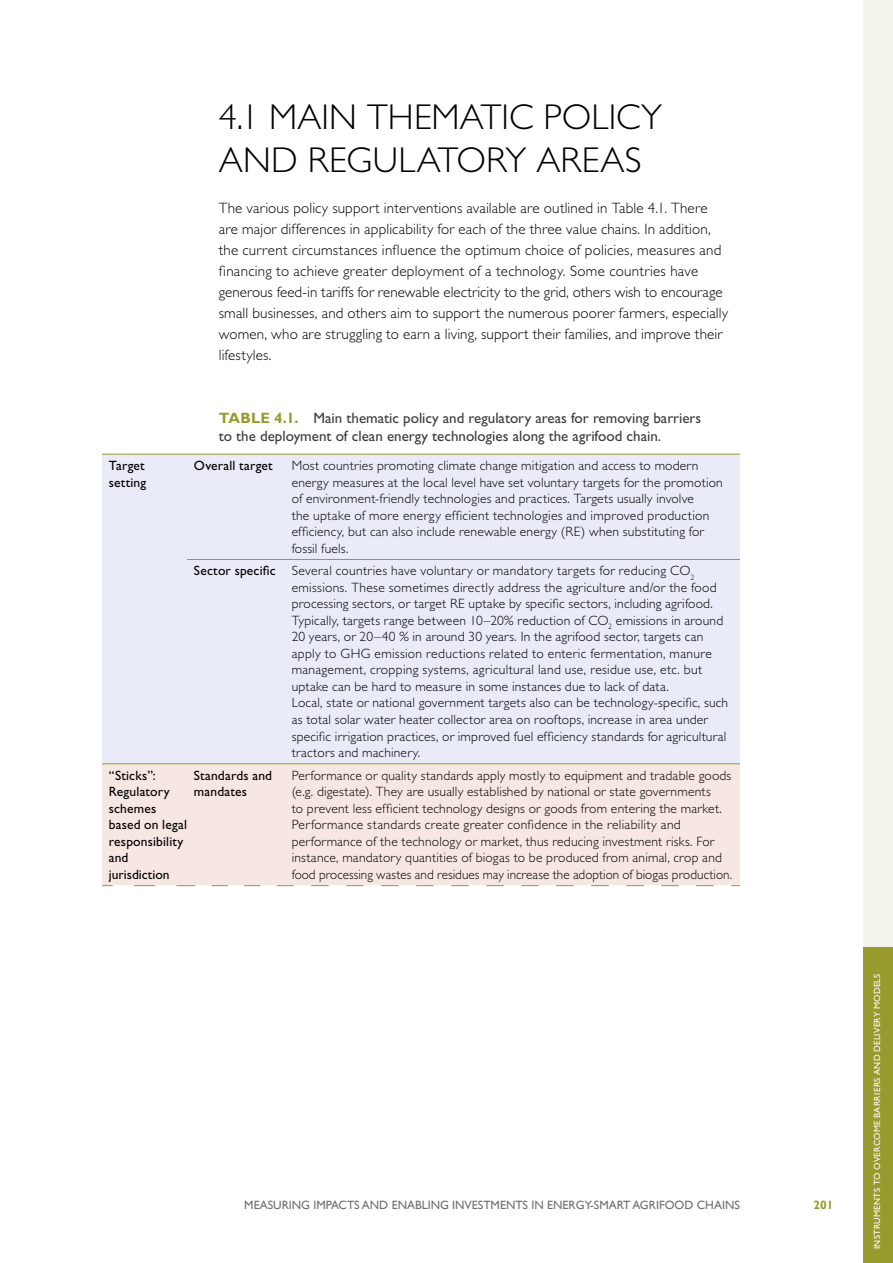
<style>
.page{position:relative;width:893px;height:1263px;background:#fff}
.page>*{position:absolute;margin:0;border:0;box-sizing:border-box;transform-origin:0 0}
.Head_2_schwarz_Kapit{font:300 36px/43.2px "Gill Sans Std";letter-spacing:.005em;color:#000}
.Fließtext{font:300 15px/21px "Gill Sans Std";letter-spacing:.01em;color:#000}
.Fließtext-2{font:15px "Gill Sans Std";color:#3c3c3b}
.Head_Tabelle_Figure{font:15px "Gill Sans Std";color:#3c3c3b}
.Tabelle_Fließtext{font:300 13.5px/16.5px "Gill Sans Std";letter-spacing:.015em;color:#000}
.Tabelle_Fließtext-2{font:13.5px/16.5px "Gill Sans Std";letter-spacing:.015em;color:#000}
.t1{font:12px "Gill Sans";color:#6f6f71}
.t2{font:700 12px "Gill Sans";color:#979b2d}
.t3{font:9px "Gill Sans Std";letter-spacing:.03em;color:#fff}
.s1{font-weight:700;color:#979b2d}
</style>
<div class="page">
<div style="left:863px;top:0;width:30px;height:1263px;background:#f5f4eb"></div>
<div style="left:863px;top:947px;width:30px;height:316px;background:#979b2d"></div>
<div style="left:102px;top:455px;width:638px;height:308px;background:#e9ecf8"></div>
<div style="left:102px;top:764px;width:638px;height:121px;background:#f7e7e3"></div>
<hr style="left:187px;top:559px;width:98px;height:1px;background:#979b2d">
<hr style="left:285px;top:559px;width:455px;height:1px;background:#979b2d">
<svg style="left:134px;top:885px;width:22px;height:1px"></svg>
<svg style="left:212px;top:885px;width:49px;height:1px"></svg>
<svg style="left:176px;top:885px;width:19px;height:1px"></svg>
<svg style="left:311px;top:885px;width:403px;height:1px"></svg>
<svg style="left:277px;top:885px;width:17px;height:1px"></svg>
<hr style="left:102px;top:454px;width:85px;height:1px;background:#979b2d">
<hr style="left:187px;top:454px;width:98px;height:1px;background:#979b2d">
<hr style="left:285px;top:454px;width:455px;height:1px;background:#979b2d">
<hr style="left:102px;top:763px;width:85px;height:1px;background:#979b2d">
<hr style="left:187px;top:763px;width:98px;height:1px;background:#979b2d">
<hr style="left:285px;top:763px;width:455px;height:1px;background:#979b2d">
<p class="Head_2_schwarz_Kapit" style="left:219px;top:96px;width:445px">4.1 MAIN THEMATIC POLICY<br>AND REGULATORY AREAS</p>
<p class="Fließtext" style="left:219px;top:198px;width:511px">The various policy support interventions available are outlined in Table 4.1. There are major differences in applicability for each of the three value chains. In addition, the current circumstances influence the optimum choice of policies, measures and financing to achieve greater deployment of a technology. Some countries have generous feed-in tariffs for renewable electricity to the grid, others wish to encourage small businesses, and others aim to support the numerous poorer farmers, especially women, who are struggling to earn a living, support their families, and improve their lifestyles.</p>
<p class="Fließtext-2" style="left:219px;top:409px;width:484px"><span class="s1">TABLE 4.1.</span> Main thematic policy and regulatory areas for removing barriers</p>
<p class="Head_Tabelle_Figure" style="left:219px;top:427px;width:444px">to the deployment of clean energy technologies along the agrifood chain.</p>
<p class="Tabelle_Fließtext-2" style="left:109px;top:457px;width:39px">Target setting</p>
<p class="Tabelle_Fließtext-2" style="left:194px;top:457px;width:80px">Overall target</p>
<p class="Tabelle_Fließtext" style="left:292px;top:457px;width:433px">Most countries promoting climate change mitigation and access to modern energy measures at the local level have set voluntary targets for the promotion of environment-friendly technologies and practices. Targets usually involve<br>the uptake of more energy efficient technologies and improved production efficiency, but can also include renewable energy (RE) when substituting for fossil fuels.</p>
<p class="Tabelle_Fließtext-2" style="left:194px;top:563px;width:83px">Sector specific</p>
<p class="Tabelle_Fließtext" style="left:292px;top:563px;width:433px">Several countries have voluntary or mandatory targets for reducing CO<sub>2 </sub>emissions. These sometimes directly address the agriculture and/or the food processing sectors, or target RE uptake by specific sectors, including agrifood.<br>Typically, targets range between 10–20% reduction of CO<sub>2</sub> emissions in around 20 years, or 20–40 % in around 30 years. In the agrifood sector, targets can apply to GHG emission reductions related to enteric fermentation, manure management, cropping systems, agricultural land use, residue use, etc. but uptake can be hard to measure in some instances due to lack of data.</p>
<p class="Tabelle_Fließtext" style="left:292px;top:695px;width:438px">Local, state or national government targets also can be technology-specific, such as total solar water heater collector area on rooftops, increase in area under specific irrigation practices, or improved fuel efficiency standards for agricultural tractors and machinery.</p>
<p class="Tabelle_Fließtext-2" style="left:109px;top:767px;width:48px">“Sticks”:</p>
<p class="Tabelle_Fließtext-2" style="left:109px;top:784px;width:80px">Regulatory schemes based on legal responsibility and jurisdiction</p>
<p class="Tabelle_Fließtext-2" style="left:194px;top:767px;width:80px">Standards and mandates</p>
<p class="Tabelle_Fließtext" style="left:292px;top:767px;width:442px">Performance or quality standards apply mostly to equipment and tradable goods (e.g. digestate). They are usually established by national or state governments<br>to prevent less efficient technology designs or goods from entering the market.<br>Performance standards create greater confidence in the reliability and performance of the technology or market, thus reducing investment risks. For instance, mandatory quantities of biogas to be produced from animal, crop and food processing wastes and residues may increase the adoption of biogas production.</p>
<p class="t1" style="left:244px;top:1197px;width:497px">MEASURING IMPACTS AND ENABLING INVESTMENTS IN ENERGY-SMART AGRIFOOD CHAINS</p>
<p class="t2" style="left:814px;top:1197px;width:21px">201</p>
<p class="t3" style="left:872px;top:1249px;width:277px;rotate:-90deg">INSTRUMENTS TO OVERCOME BARRIERS AND DELIVERY MODELS</p>
</div>
